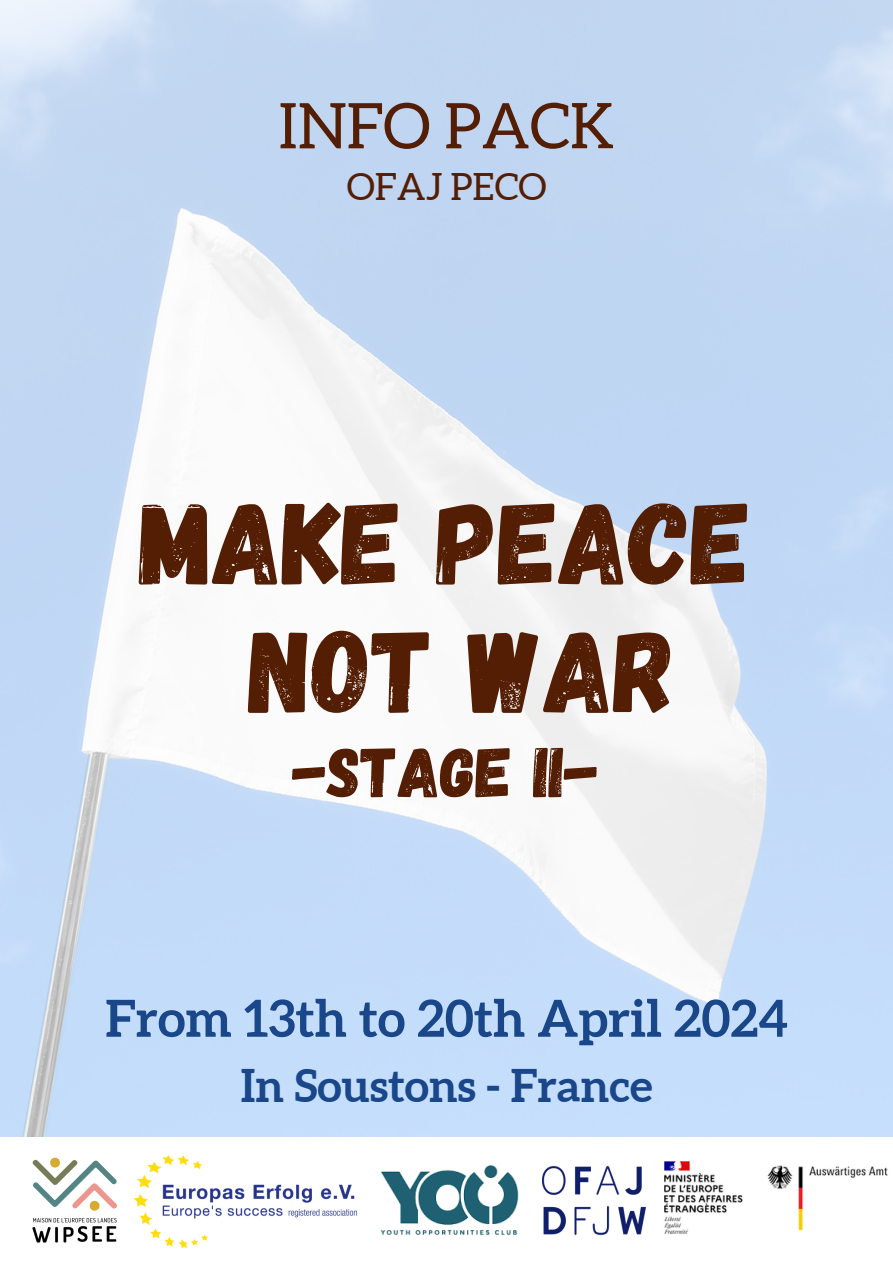
<style>
.page{position:relative;width:893px;height:1264px;background:#fff}
.page>*{position:absolute;margin:0;border:0;box-sizing:border-box;transform-origin:0 0}
.t1{font:116.1px/128.2px "Gagalin";color:#541e04;text-align:center}
.t2{font:70.5px "Gagalin";color:#541e04}
.t3{font:63px "Aleo";color:#541e04}
.t4{font:700 51px "Aleo";color:#1a4789}
.t5{font:700 45px "Aleo";color:#1a4789}
.t6{font:37.5px "Aleo";color:#541e04}
</style>
<div class="page">
<img style="left:0;top:0;width:892px;height:1137px">
<img style="left:133px;top:1155px;width:224px;height:94px">
<img style="left:366px;top:1116px;width:168px;height:120px">
<img style="left:542px;top:1165px;width:103px;height:70px">
<img style="left:32px;top:1157px;width:85px;height:86px">
<img style="left:664px;top:1161px;width:79px;height:73px">
<img style="left:767px;top:1165px;width:121px;height:65px">
<p class="t3" style="left:278px;top:90px;width:337px">INFO PACK</p>
<p class="t6" style="left:346px;top:166px;width:201px">OFAJ PECO</p>
<p class="t1" style="left:140px;top:473px;width:613px">MAKE PEACE<br>NOT WAR</p>
<p class="t2" style="left:293px;top:726px;width:306px">-STAGE II-</p>
<p class="t4" style="left:105px;top:988px;width:684px">From 13th to 20th April 2024</p>
<p class="t5" style="left:241px;top:1059px;width:413px">In Soustons - France</p>
</div>
